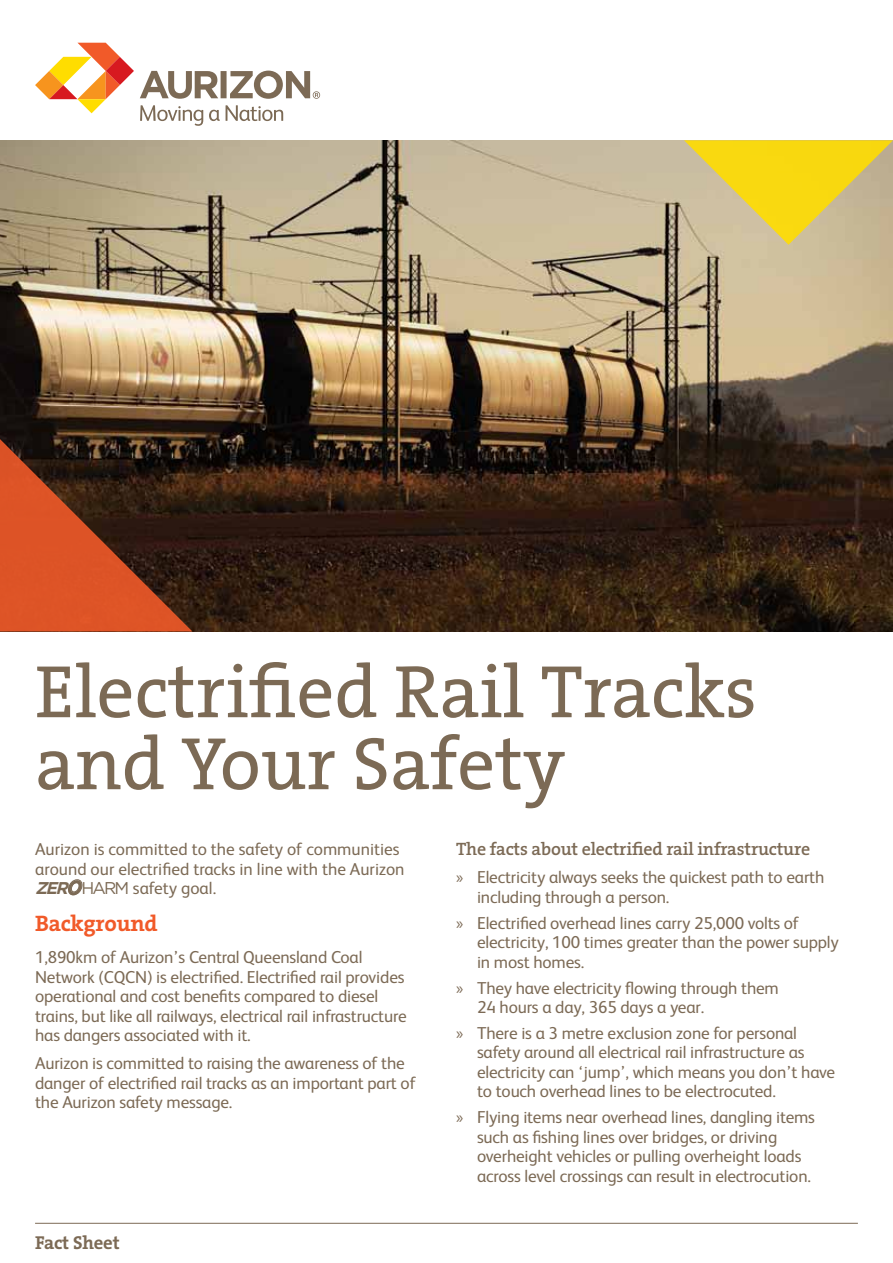
<style>
.page{position:relative;width:893px;height:1263px;background:#fff}
.page>*{position:absolute;margin:0;border:0;box-sizing:border-box;transform-origin:0 0}
.t1{font:75px/72px "The Serif B W5 Plain";color:#7c6a55}
.t2{font:700 22.5px "The Serif B W7";letter-spacing:-.01em;color:#f15a29}
.t3{font:700 18.75px "The Serif B W7";letter-spacing:-.01em;color:#7c6a55}
.t4{font:600 18px "The Serif B W6";letter-spacing:-.01em;color:#7c6a55}
.t5{font:17.25px/19.5px "FS Albert";letter-spacing:-.01em;color:#7c6a55}
.s1{font-family:"Gotham";font-weight:700;font-style:italic;font-size:17.1px}
.s2{font-family:"Gotham";font-weight:700;font-style:italic;font-size:20.85px}
.s3{font-family:"Gotham";font-size:17.1px}
.s4{font-family:"Myriad Pro"}
</style>
<div class="page">
<img style="left:0;top:140px;width:893px;height:491px">
<svg style="left:684px;top:140px;width:209px;height:105px"></svg>
<svg style="left:0;top:418px;width:192px;height:213px"></svg>
<svg style="left:68px;top:879px;width:15px;height:16px"></svg>
<hr style="left:35px;top:1223px;width:823px;height:1px;background:#7c6a55">
<svg style="left:140px;top:105px;width:143px;height:21px"></svg>
<svg style="left:35px;top:43px;width:99px;height:70px"></svg>
<svg style="left:140px;top:71px;width:180px;height:28px"></svg>
<h1 class="t1" style="left:35px;top:656px;width:723px">Electrified Rail Tracks and Your Safety</h1>
<p class="t5" style="left:35px;top:839px;width:371px">Aurizon is committed to the safety of communities around our electrified tracks in line with the Aurizon<br><span class="s1">ZER</span><span class="s2">O</span><span class="s3">HARM</span> safety goal.</p>
<h2 class="t2" style="left:35px;top:908px;width:124px">Background</h2>
<p class="t5" style="left:35px;top:947px;width:373px">1,890km of Aurizon’s Central Queensland Coal Network (CQCN) is electrified. Electrified rail provides operational and cost benefits compared to diesel trains, but like all railways, electrical rail infrastructure has dangers associated with it.</p>
<p class="t5" style="left:35px;top:1053px;width:382px">Aurizon is committed to raising the awareness of the danger of electrified rail tracks as an important part of the Aurizon safety message.</p>
<p class="t4" style="left:456px;top:837px;width:356px">The facts about electrified rail infrastructure</p>
<p class="t5" style="left:477px;top:867px;width:349px;text-indent:-21px"><span class="s4">»</span> Electricity always seeks the quickest path to earth including through a person.</p>
<p class="t5" style="left:477px;top:912px;width:363px;text-indent:-21px"><span class="s4">»</span> Electrified overhead lines carry 25,000 volts of electricity, 100 times greater than the power supply in most homes.</p>
<p class="t5" style="left:477px;top:977px;width:303px;text-indent:-21px"><span class="s4">»</span> They have electricity flowing through them<br>24 hours a day, 365 days a year.</p>
<p class="t5" style="left:477px;top:1022px;width:360px;text-indent:-21px"><span class="s4">»</span> There is a 3 metre exclusion zone for personal safety around all electrical rail infrastructure as electricity can ‘jump’, which means you don’t have to touch overhead lines to be electrocuted.</p>
<p class="t5" style="left:477px;top:1107px;width:339px;text-indent:-21px"><span class="s4">»</span> Flying items near overhead lines, dangling items such as fishing lines over bridges, or driving overheight vehicles or pulling overheight loads across level crossings can result in electrocution.</p>
<p class="t3" style="left:35px;top:1230px;width:86px">Fact Sheet</p>
</div>
